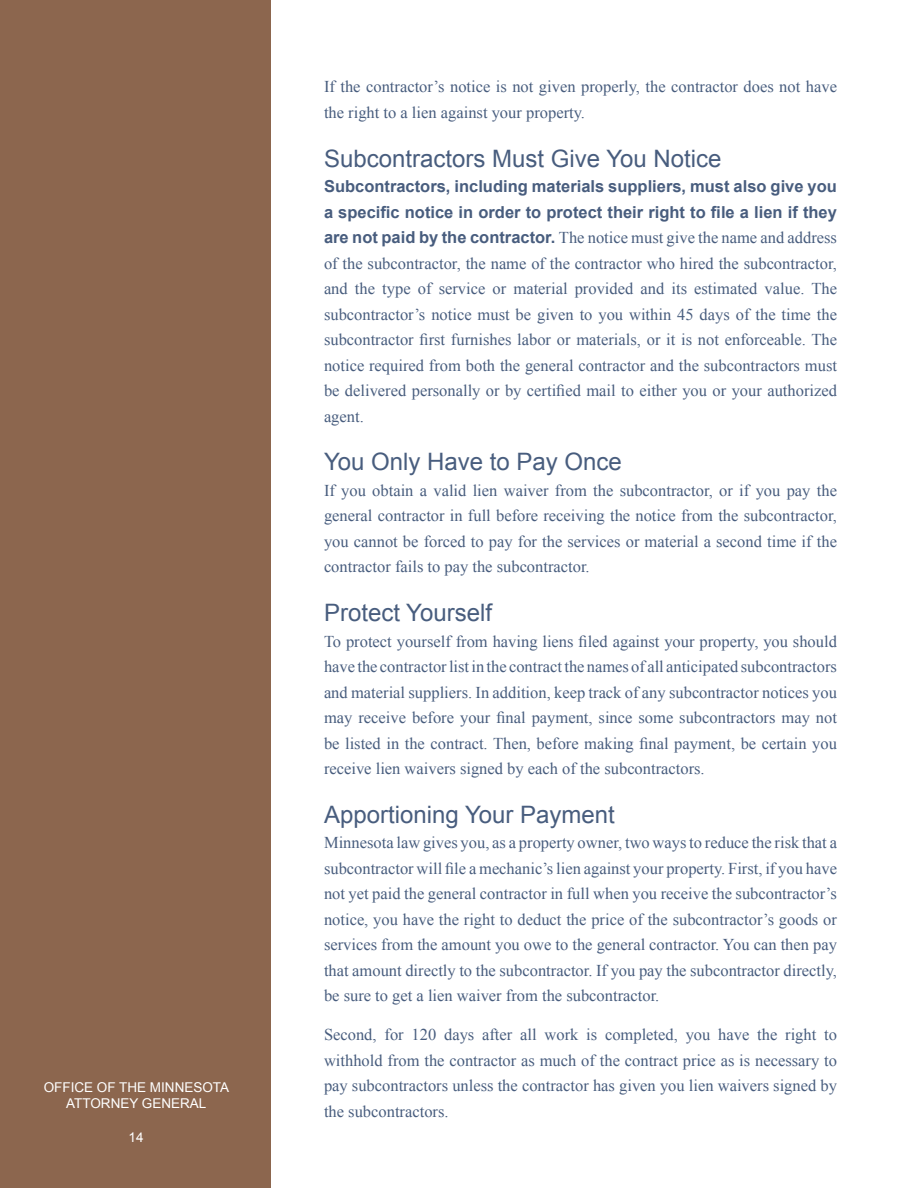
<style>
.page{position:relative;width:918px;height:1188px;background:#fff}
.page>*{position:absolute;margin:0;border:0;box-sizing:border-box;transform-origin:0 0}
.h3{font:24px "Arial";color:#485d7e}
.p_1{font:16.5px/25.5px "Times New Roman";color:#485d7e;text-align:justify}
.p{font:16.5px/25.5px "Times New Roman";color:#485d7e}
.t1{font:13.5px/16.5px "Arial";color:#fff;text-align:center}
.s1{font-family:"Arial";font-weight:700}
</style>
<div class="page">
<div style="left:0;top:0;width:271px;height:1188px;background:#8c664e"></div>
<p class="t1" style="left:44px;top:1079px;width:187px">OFFICE OF THE MINNESOTA<br>ATTORNEY GENERAL</p>
<p class="t1" style="left:129px;top:1129px;width:17px">14</p>
<p class="p" style="left:324px;top:74px;width:515px">If the contractor’s notice is not given properly, the contractor does not have the right to a lien against your property.</p>
<p class="h3" style="left:324px;top:143px;width:399px">Subcontractors Must Give You Notice</p>
<p class="p_1" style="left:324px;top:174px;width:515px"><span class="s1">Subcontractors, including materials suppliers, must also give you a specific notice in order to protect their right to file a lien if they are not paid by the contractor.</span> The notice must give the name and address of the subcontractor, the name of the contractor who hired the subcontractor, and the type of service or material provided and its estimated value. The subcontractor’s notice must be given to you within 45 days of the time the subcontractor first furnishes labor or materials, or it is not enforceable. The notice required from both the general contractor and the subcontractors must be delivered personally or by certified mail to either you or your authorized agent.</p>
<p class="h3" style="left:324px;top:446px;width:299px">You Only Have to Pay Once</p>
<p class="p_1" style="left:324px;top:477px;width:515px">If you obtain a valid lien waiver from the subcontractor, or if you pay the general contractor in full before receiving the notice from the subcontractor, you cannot be forced to pay for the services or material a second time if the contractor fails to pay the subcontractor.</p>
<p class="h3" style="left:324px;top:597px;width:170px">Protect Yourself</p>
<p class="p_1" style="left:324px;top:628px;width:515px">To protect yourself from having liens filed against your property, you should have the contractor list in the contract the names of all anticipated subcontractors and material suppliers. In addition, keep track of any subcontractor notices you may receive before your final payment, since some subcontractors may not be listed in the contract. Then, before making final payment, be certain you receive lien waivers signed by each of the subcontractors.</p>
<p class="h3" style="left:324px;top:799px;width:292px">Apportioning Your Payment</p>
<p class="p_1" style="left:324px;top:830px;width:515px">Minnesota law gives you, as a property owner, two ways to reduce the risk that a subcontractor will file a mechanic’s lien against your property. First, if you have not yet paid the general contractor in full when you receive the subcontractor’s notice, you have the right to deduct the price of the subcontractor’s goods or services from the amount you owe to the general contractor. You can then pay that amount directly to the subcontractor. If you pay the subcontractor directly, be sure to get a lien waiver from the subcontractor.</p>
<p class="p" style="left:324px;top:1022px;width:515px;text-align:justify">Second, for 120 days after all work is completed, you have the right to withhold from the contractor as much of the contract price as is necessary to pay subcontractors unless the contractor has given you lien waivers signed by the subcontractors.</p>
</div>
